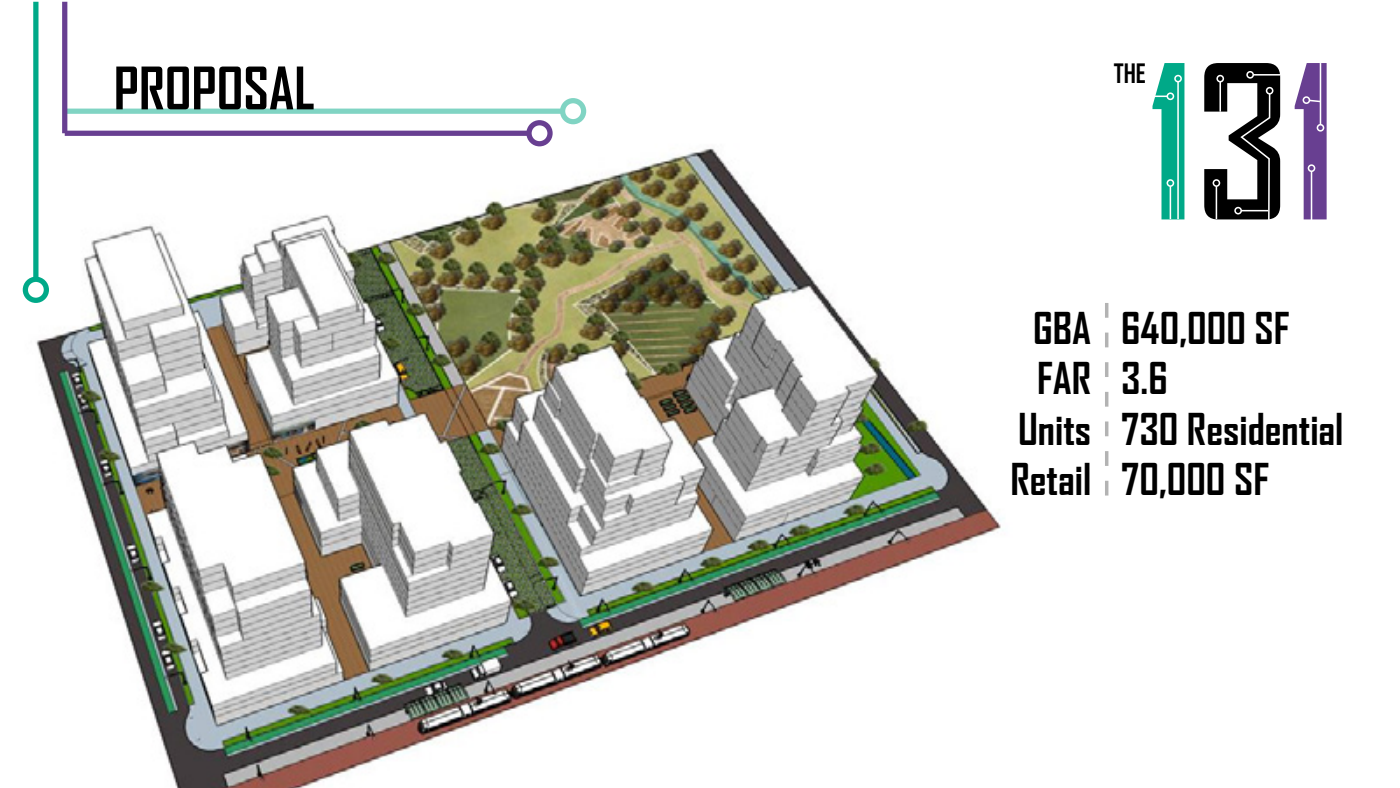
<style>
.page{position:relative;width:1400px;height:788px;background:#fff}
.page>*{position:absolute;margin:0;border:0;box-sizing:border-box;transform-origin:0 0}
.t1{font:700 204.58px "Agency FB";color:#00a988}
.t2{font:700 56px "Agency FB";color:#000}
.t3{font:700 42px/50.4px "Agency FB";color:#000;text-align:right}
.t4{font:700 25.55px "Agency FB";color:#000}
.s1{color:#000}
.s2{color:#683f91}
</style>
<div class="page">
<img style="left:22px;top:133px;width:979px;height:655px">
<div style="left:1216px;top:75px;width:8px;height:7px;border:2px solid #fff;border-radius:50%"></div>
<div style="left:1246px;top:71px;width:8px;height:8px;border:2px solid #fff;border-radius:50%"></div>
<div style="left:1234px;top:207px;width:8px;height:7px;border:2px solid #fff;border-radius:50%"></div>
<div style="left:1213px;top:179px;width:7px;height:8px;border:2px solid #fff;border-radius:50%"></div>
<div style="left:1167px;top:179px;width:7px;height:8px;border:2px solid #fff;border-radius:50%"></div>
<div style="left:1174px;top:75px;width:8px;height:7px;border:2px solid #fff;border-radius:50%"></div>
<div style="left:1266px;top:87px;width:7px;height:7px;border:2px solid #fff;border-radius:50%"></div>
<div style="left:1167px;top:92px;width:7px;height:8px;border:2px solid #fff;border-radius:50%"></div>
<div style="left:1303px;top:96px;width:7px;height:8px;border:2px solid #fff;border-radius:50%"></div>
<div style="left:1308px;top:164px;width:7px;height:8px;border:2px solid #fff;border-radius:50%"></div>
<div style="left:1317px;top:124px;width:7px;height:8px;border:2px solid #fff;border-radius:50%"></div>
<div style="left:33px;top:2px;width:5px;height:277px;background:#00a988"></div>
<div style="left:23px;top:276px;width:26px;height:27px;border:5px solid #00a988;border-radius:50%"></div>
<div style="left:65px;top:108px;width:498px;height:6px;background:#80d4c3"></div>
<div style="left:560px;top:98px;width:26px;height:26px;border:5px solid #00a988;border-radius:50%"></div>
<div style="left:65px;top:131px;width:464px;height:5px;background:#683f91"></div>
<div style="left:526px;top:120px;width:27px;height:26px;border:5px solid #683f91;border-radius:50%"></div>
<div style="left:62px;top:2px;width:5px;height:131px;background:#683f91"></div>
<svg style="left:1105px;top:303px;width:3px;height:192px"></svg>
<h2 class="t2" style="left:114px;top:53px;width:203px">PROPOSAL</h2>
<h1 class="t1" style="left:1147px;top:15px;width:192px">1<span class="s1">3</span><span class="s2">1</span></h1>
<p class="t4" style="left:1114px;top:57px;width:34px">THE</p>
<p class="t3" style="left:1010px;top:302px;width:82px">GBA<br>FAR<br>Units<br>Retail</p>
<p class="t3" style="left:1121px;top:302px;width:224px;text-align:left">640,000 SF<br>3.6<br>730 Residential<br>70,000 SF</p>
</div>
